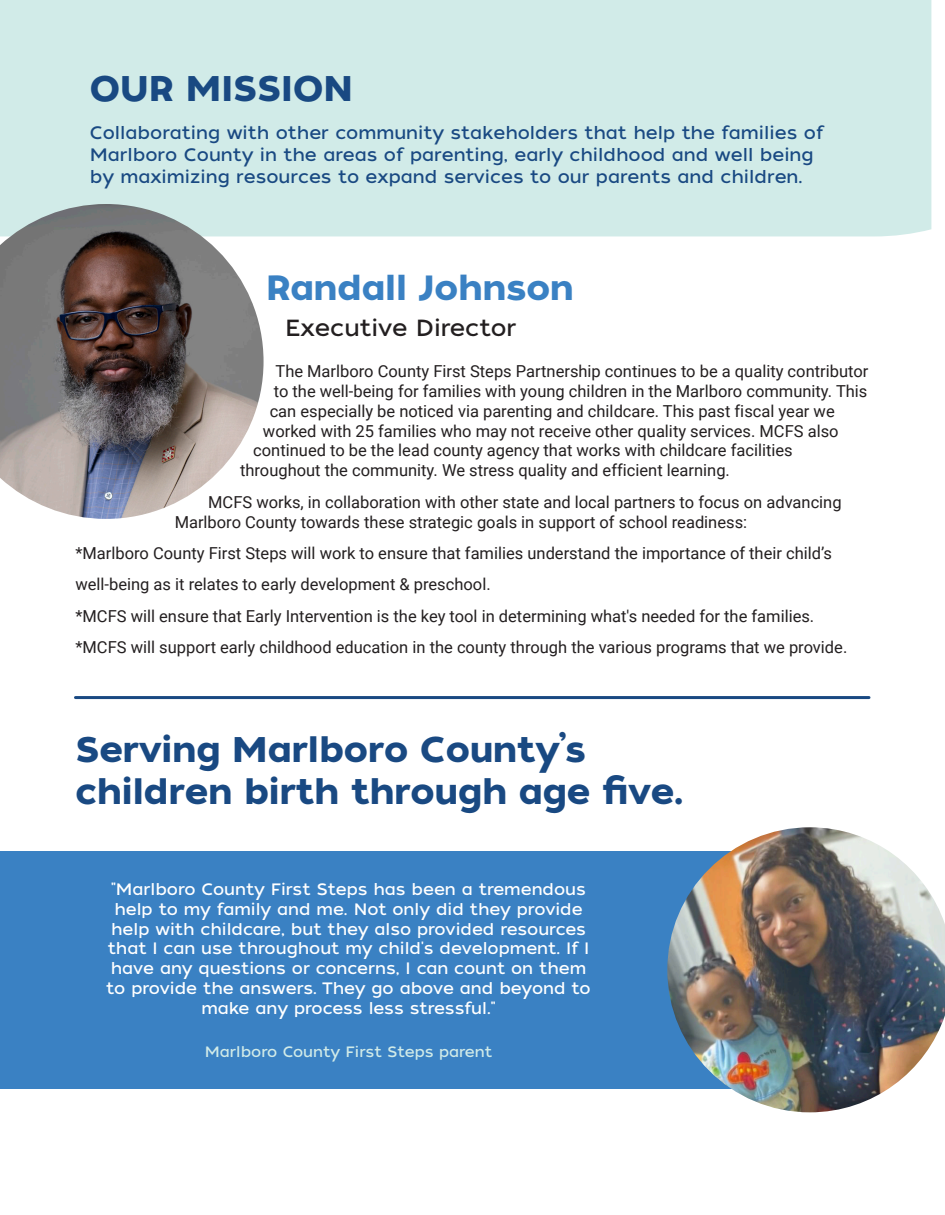
<style>
.page{position:relative;width:945px;height:1215px;background:#fff}
.page>*{position:absolute;margin:0;border:0;box-sizing:border-box;transform-origin:0 0}
.t1{font:35.7px/42.8px "Tide Sans 600 Bunny";color:#194982}
.t2{font:34.95px "Tide Sans 600 Bunny";color:#3a81c3}
.t3{font:23.25px "Tide Sans 400 Lil Dude";color:#231f20}
.t4{font:18px/21.6px "Tide Sans 400 Lil Dude";color:#194982}
.t5{font:16.5px/31.5px "Roboto";color:#231f20}
.t6{font:16.5px/19.8px "Tide Sans 400 Lil Dude";color:#fff;text-align:center}
.t7{font:15px "Tide Sans 400 Lil Dude";color:#d1ebe8}
</style>
<div class="page">
<div style="left:0;top:0;width:931px;height:236px;background:#d1ebe8"></div>
<div style="left:0;top:851px;width:832px;height:237px;background:#3a81c3"></div>
<img style="left:0;top:204px;width:264px;height:315px">
<img style="left:667px;top:827px;width:278px;height:285px">
<hr style="left:75px;top:696px;width:794px;height:3px;background:#194982">
<h1 class="t1" style="left:90px;top:69px;width:265px">OUR MISSION</h1>
<p class="t4" style="left:90px;top:123px;width:735px">Collaborating with other community stakeholders that help the families of<br>Marlboro County in the areas of parenting, early childhood and well being by maximizing resources to expand services to our parents and children.</p>
<h2 class="t2" style="left:266px;top:265px;width:309px">Randall Johnson</h2>
<h3 class="t3" style="left:285px;top:313px;width:233px">Executive Director</h3>
<p class="t5" style="left:275px;top:355px;width:594px">The Marlboro County First Steps Partnership continues to be a quality contributor</p>
<p class="t5" style="left:274px;top:375px;width:595px">to the well-being for families with young children in the Marlboro community. This</p>
<p class="t5" style="left:270px;top:395px;width:567px">can especially be noticed via parenting and childcare. This past fiscal year we</p>
<p class="t5" style="left:263px;top:414px;width:577px">worked with 25 families who may not receive other quality services. MCFS also</p>
<p class="t5" style="left:253px;top:434px;width:541px">continued to be the lead county agency that works with childcare facilities</p>
<p class="t5" style="left:240px;top:454px;width:491px">throughout the community. We stress quality and efficient learning.</p>
<p class="t5" style="left:175px;top:491px;width:668px;line-height:19.8px;text-indent:34px">MCFS works, in collaboration with other state and local partners to focus on advancing<br>Marlboro County towards these strategic goals in support of school readiness:</p>
<p class="t5" style="left:75px;top:537px;width:773px">*Marlboro County First Steps will work to ensure that families understand the importance of their child’s well-being as it relates to early development &amp; preschool.<br>*MCFS will ensure that Early Intervention is the key tool in determining what's needed for the families. *MCFS will support early childhood education in the county through the various programs that we provide.</p>
<h1 class="t1" style="left:75px;top:729px;width:609px">Serving Marlboro County’s children birth through age five.</h1>
<p class="t6" style="left:106px;top:880px;width:486px">"Marlboro County First Steps has been a tremendous help to my family and me. Not only did they provide help with childcare, but they also provided resources that I can use throughout my child's development. If I have any questions or concerns, I can count on them to provide the answers. They go above and beyond to make any process less stressful."</p>
<p class="t7" style="left:205px;top:1042px;width:289px">Marlboro County First Steps parent</p>
</div>
